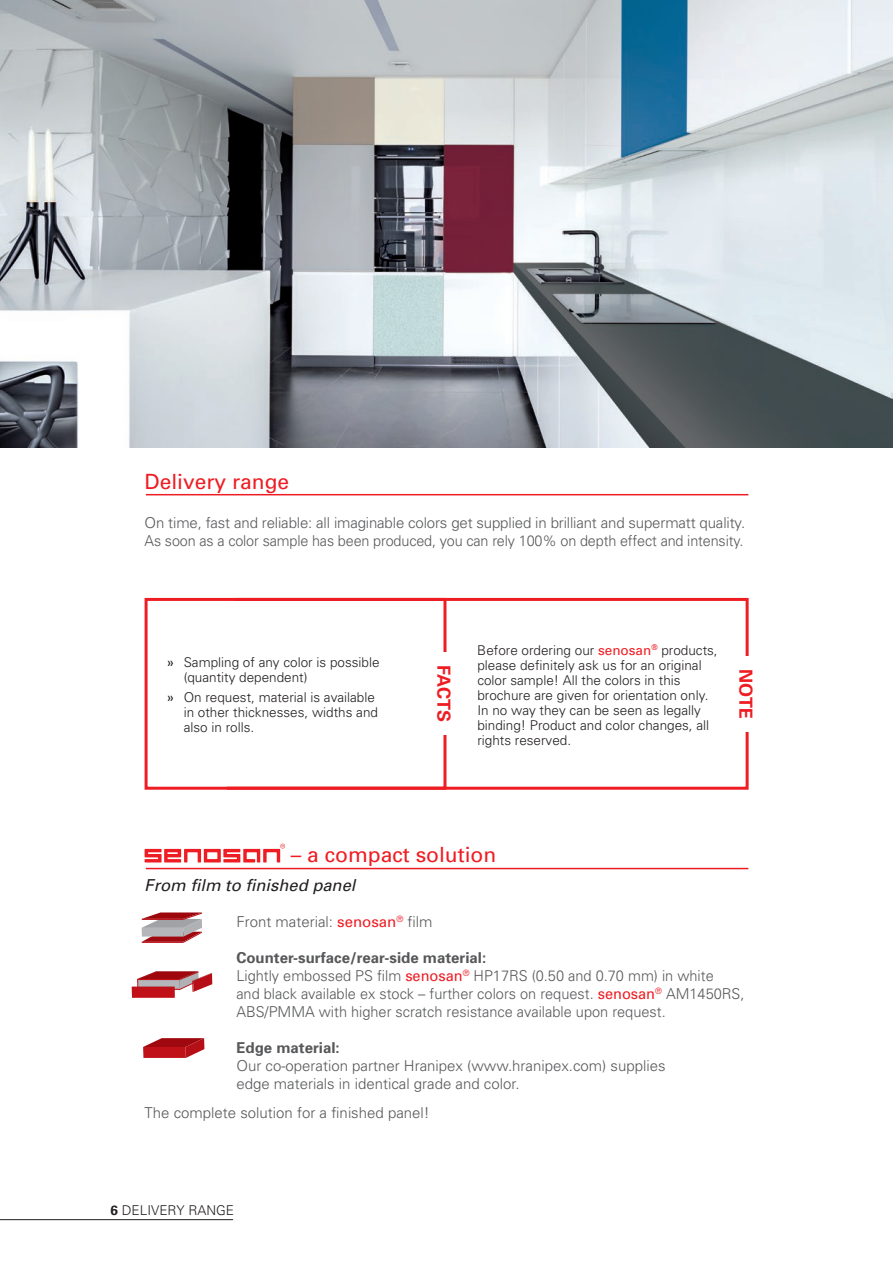
<style>
.page{position:relative;width:893px;height:1263px;background:#fff}
.page>*{position:absolute;margin:0;border:0;box-sizing:border-box;transform-origin:0 0}
.t1{font:21px "Univers";color:#ee1d23}
.t2{font:700 18px "Univers";color:#ee1d23}
.t3{font:italic 16.5px "Univers";color:#231f20}
.t4{font:300 15px/18px "Univers";color:#57585a}
.t5{font:700 15px "Univers";color:#57585a}
.t6{font:300 13.5px/15px "Univers";color:#231f20}
.s1{font-weight:400}
.s2{font-weight:400;color:#ee1d23}
.s3{font-weight:700}
</style>
<div class="page">
<svg style="left:142px;top:912px;width:60px;height:31px;background:#b88488"></svg>
<svg style="left:132px;top:971px;width:80px;height:27px"></svg>
<svg style="left:143px;top:1038px;width:61px;height:20px"></svg>
<img style="left:0;top:0;width:893px;height:448px">
<hr style="left:0;top:1219px;width:233px;height:1px;background:#231f20">
<hr style="left:146px;top:494px;width:602px;height:1px;background:#ee1d23">
<hr style="left:146px;top:868px;width:602px;height:1px;background:#ee1d23">
<svg style="left:145px;top:844px;width:140px;height:18px"></svg>
<div style="left:145px;top:598px;width:301px;height:192px;border:3px solid #ee1d23"></div>
<svg style="left:224px;top:597px;width:525px;height:193px"></svg>
<div style="left:438px;top:652px;width:14px;height:83px;background:#fff"></div>
<div style="left:739px;top:656px;width:15px;height:75px;background:#fff"></div>
<h1 class="t1" style="left:145px;top:469px;width:146px">Delivery range</h1>
<p class="t4" style="left:145px;top:513px;width:602px">On time, fast and reliable: all imaginable colors get supplied in brilliant and supermatt quality.<br>As soon as a color sample has been produced, you can rely 100% on depth effect and intensity.</p>
<p class="t6" style="left:184px;top:655px;width:197px;text-indent:-17px"><span class="s1">»</span> Sampling of any color is possible (quantity dependent)</p>
<p class="t6" style="left:184px;top:689px;width:196px;text-indent:-17px"><span class="s1">»</span> On request, material is available in other thicknesses, widths and also in rolls.</p>
<p class="t6" style="left:477px;top:642px;width:242px">Before ordering our <span class="s2">senosan</span><sup>®</sup> products, please definitely ask us for an original color sample! All the colors in this brochure are given for orientation only.<br>In no way they can be seen as legally binding! Product and color changes, all rights reserved.</p>
<p class="t2" style="left:456px;top:665px;width:59px;rotate:90deg">FACTS</p>
<p class="t2" style="left:757px;top:669px;width:52px;rotate:90deg">NOTE</p>
<h1 class="t1" style="left:291px;top:843px;width:207px">– a compact solution</h1>
<p class="t3" style="left:145px;top:875px;width:212px">From film to finished panel</p>
<p class="t4" style="left:236px;top:912px;width:198px">Front material: <span class="s2">senosan</span><sup>®</sup> film</p>
<p class="t4" style="left:236px;top:948px;width:510px"><span class="s3">Counter-surface/rear-side material:<br></span>Lightly embossed PS film <span class="s2">senosan</span><sup>®</sup> HP17RS (0.50 and 0.70 mm) in white<br>and black available ex stock – further colors on request. <span class="s2">senosan</span><sup>®</sup> AM1450RS, ABS/PMMA with higher scratch resistance available upon request.</p>
<p class="t5" style="left:236px;top:1038px;width:105px">Edge material:</p>
<p class="t4" style="left:236px;top:1056px;width:431px">Our co-operation partner Hranipex (www.hranipex.com) supplies edge materials in identical grade and color.</p>
<p class="t4" style="left:145px;top:1104px;width:287px">The complete solution for a finished panel!</p>
<p class="t6" style="left:111px;top:1202px;width:125px"><span class="s3">6</span> DELIVERY RANGE</p>
</div>
